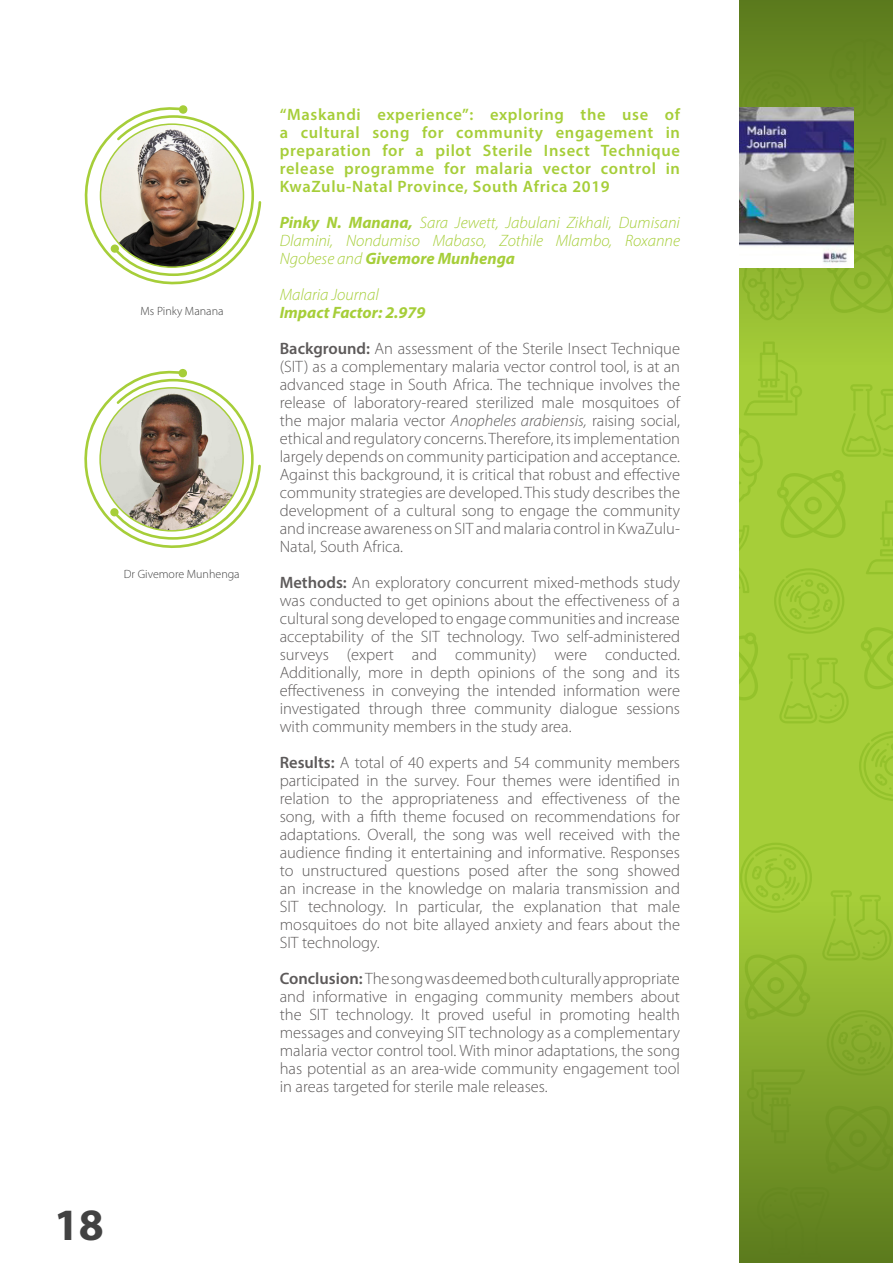
<style>
.page{position:relative;width:893px;height:1263px;background:#fff}
.page>*{position:absolute;margin:0;border:0;box-sizing:border-box;transform-origin:0 0}
.t1{font:700 45px "Myriad Pro";color:#424242}
.t2{font:300 16.5px/18px "Myriad Pro";color:#5d5a5a;text-align:justify}
.t3{font:600 16.5px/18px "Myriad Pro";letter-spacing:.04em;color:#a6ce39;text-align:justify}
.t4{font:italic 300 16.5px/18px "Myriad Pro";color:#a6ce39;text-align:justify}
.t5{font:300 12px "Myriad Pro";color:#424242}
.s1{font-weight:700}
.s2{font-weight:700;font-style:italic;color:#a6ce39}
.s3{font-weight:600}
.s4{font-style:italic}
</style>
<div class="page">
<div style="left:740px;top:0;width:153px;height:1263px;background:#a6ce39"></div>
<svg style="left:744px;top:364px;width:58px;height:51px"></svg>
<svg style="left:740px;top:843px;width:72px;height:59px"></svg>
<svg style="left:831px;top:890px;width:50px;height:12px"></svg>
<svg style="left:859px;top:731px;width:34px;height:70px"></svg>
<svg style="left:774px;top:568px;width:70px;height:66px"></svg>
<svg style="left:740px;top:429px;width:23px;height:72px"></svg>
<svg style="left:777px;top:470px;width:68px;height:68px"></svg>
<svg style="left:740px;top:633px;width:18px;height:67px"></svg>
<svg style="left:861px;top:627px;width:32px;height:62px"></svg>
<svg style="left:842px;top:384px;width:51px;height:73px"></svg>
<svg style="left:779px;top:653px;width:70px;height:70px"></svg>
<svg style="left:866px;top:500px;width:27px;height:74px"></svg>
<svg style="left:740px;top:525px;width:9px;height:68px"></svg>
<div style="left:740px;top:0;width:153px;height:364px;background:linear-gradient(to bottom,#5a791c,#a2cb36)"></div>
<div style="left:740px;top:902px;width:153px;height:361px;background:linear-gradient(to bottom,#a2cb36,#5b7b1d)"></div>
<img style="left:740px;top:107px;width:113px;height:161px">
<svg style="left:84px;top:105px;width:178px;height:180px"></svg>
<svg style="left:84px;top:368px;width:177px;height:180px"></svg>
<img style="left:100px;top:124px;width:143px;height:143px;border-radius:71px">
<img style="left:100px;top:388px;width:143px;height:143px;border-radius:71px">
<p class="t5" style="left:141px;top:304px;width:85px">Ms Pinky Manana</p>
<p class="t5" style="left:124px;top:568px;width:118px">Dr Givemore Munhenga</p>
<p class="t3" style="left:280px;top:105px;width:402px">“Maskandi experience”: exploring the use of a cultural song for community engagement in preparation for a pilot Sterile Insect Technique release programme for malaria vector control in KwaZulu-Natal Province, South Africa 2019</p>
<p class="t4" style="left:280px;top:214px;width:402px"><span class="s1">Pinky N. Manana,</span> Sara Jewett, Jabulani Zikhali, Dumisani Dlamini, Nondumiso Mabaso, Zothile Mlambo, Roxanne Ngobese and <span class="s1">Givemore Munhenga</span></p>
<p class="t4" style="left:280px;top:286px;width:101px">Malaria Journal</p>
<p class="t2" style="left:280px;top:295px;width:402px;line-height:36px"><span class="s2">Impact Factor: 2.979<br></span><span class="s3">Background:</span> An assessment of the Sterile Insect Technique</p>
<p class="t2" style="left:280px;top:358px;width:402px">(SIT) as a complementary malaria vector control tool, is at an advanced stage in South Africa. The technique involves the release of laboratory-reared sterilized male mosquitoes of the major malaria vector <span class="s4">Anopheles arabiensis,</span> raising social, ethical and regulatory concerns. Therefore, its implementation largely depends on community participation and acceptance.<br>Against this background, it is critical that robust and effective community strategies are developed. This study describes the development of a cultural song to engage the community and increase awareness on SIT and malaria control in KwaZulu-Natal, South Africa.</p>
<p class="t2" style="left:280px;top:574px;width:402px"><span class="s3">Methods:</span> An exploratory concurrent mixed-methods study was conducted to get opinions about the effectiveness of a cultural song developed to engage communities and increase acceptability of the SIT technology. Two self-administered surveys (expert and community) were conducted.<br>Additionally, more in depth opinions of the song and its effectiveness in conveying the intended information were investigated through three community dialogue sessions with community members in the study area.</p>
<p class="t2" style="left:280px;top:754px;width:402px"><span class="s3">Results:</span> A total of 40 experts and 54 community members participated in the survey. Four themes were identified in relation to the appropriateness and effectiveness of the song, with a fifth theme focused on recommendations for adaptations. Overall, the song was well received with the audience finding it entertaining and informative. Responses to unstructured questions posed after the song showed an increase in the knowledge on malaria transmission and SIT technology. In particular, the explanation that male mosquitoes do not bite allayed anxiety and fears about the SIT technology.</p>
<p class="t2" style="left:280px;top:970px;width:402px"><span class="s3">Conclusion:</span> The song was deemed both culturally appropriate and informative in engaging community members about the SIT technology. It proved useful in promoting health messages and conveying SIT technology as a complementary malaria vector control tool. With minor adaptations, the song has potential as an area-wide community engagement tool in areas targeted for sterile male releases.</p>
<h1 class="t1" style="left:54px;top:1195px;width:51px">18</h1>
</div>
